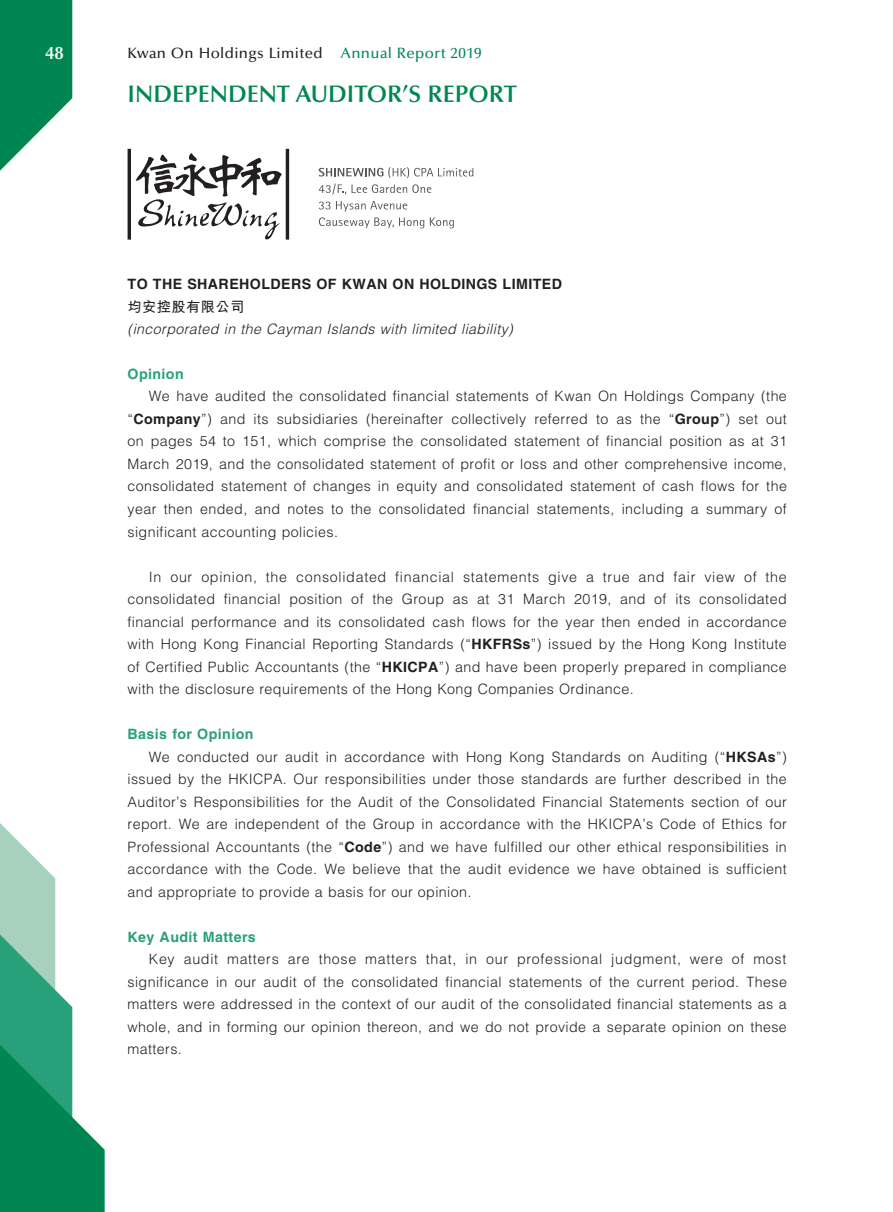
<style>
.page{position:relative;width:893px;height:1212px;background:#fff}
.page>*{position:absolute;margin:0;border:0;box-sizing:border-box;transform-origin:0 0}
.t1{font:600 24px "Optima LT Std";color:#008751}
.t2{font:600 18px "Optima LT Std";color:#fff}
.t3{font:500 15px "Optima LT Std";letter-spacing:.025em;color:#231f20}
.t4{font:300 14.25px/22.5px "Helvetica LT Std";letter-spacing:.03em;color:#231f20;text-align:justify}
.t5{font:italic 300 14.25px "Helvetica LT Std";letter-spacing:.03em;color:#231f20}
.t6{font:700 14.25px "Helvetica LT Std";letter-spacing:.03em;color:#231f20}
.t7{font:700 14.25px "Helvetica LT Std";letter-spacing:.03em;color:#28a079}
.t8{font:700 14.25px "M Hei HK";letter-spacing:.03em;color:#231f20}
.s1{color:#008751}
.s2{font-weight:700}
</style>
<div class="page">
<svg style="left:0;top:0;width:72px;height:171px"></svg>
<svg style="left:0;top:823px;width:105px;height:389px"></svg>
<svg style="left:319px;top:167px;width:154px;height:11px"></svg>
<svg style="left:319px;top:184px;width:112px;height:11px"></svg>
<svg style="left:319px;top:201px;width:105px;height:27px"></svg>
<svg style="left:430px;top:217px;width:24px;height:11px"></svg>
<svg style="left:128px;top:149px;width:161px;height:91px"></svg>
<p class="t2" style="left:45px;top:43px;width:20px">48</p>
<p class="t3" style="left:128px;top:45px;width:356px">Kwan On Holdings Limited <span class="s1">Annual Report 2019</span></p>
<h1 class="t1" style="left:128px;top:80px;width:391px">INDEPENDENT AUDITOR’S REPORT</h1>
<p class="t6" style="left:128px;top:275px;width:436px">TO THE SHAREHOLDERS OF KWAN ON HOLDINGS LIMITED</p>
<p class="t8" style="left:128px;top:297px;width:118px">均安控股有限公司</p>
<p class="t5" style="left:128px;top:320px;width:387px">(incorporated in the Cayman Islands with limited liability)</p>
<p class="t7" style="left:128px;top:365px;width:58px">Opinion</p>
<p class="t4" style="left:128px;top:385px;width:661px;text-indent:21px">We have audited the consolidated financial statements of Kwan On Holdings Company (the “<span class="s2">Company</span>”) and its subsidiaries (hereinafter collectively referred to as the “<span class="s2">Group</span>”) set out on pages 54 to 151, which comprise the consolidated statement of financial position as at 31<br>March 2019, and the consolidated statement of profit or loss and other comprehensive income, consolidated statement of changes in equity and consolidated statement of cash flows for the year then ended, and notes to the consolidated financial statements, including a summary of significant accounting policies.</p>
<p class="t4" style="left:128px;top:565px;width:661px;text-indent:21px">In our opinion, the consolidated financial statements give a true and fair view of the consolidated financial position of the Group as at 31 March 2019, and of its consolidated financial performance and its consolidated cash flows for the year then ended in accordance with Hong Kong Financial Reporting Standards (“<span class="s2">HKFRSs</span>”) issued by the Hong Kong Institute of Certified Public Accountants (the “<span class="s2">HKICPA</span>”) and have been properly prepared in compliance with the disclosure requirements of the Hong Kong Companies Ordinance.</p>
<p class="t7" style="left:128px;top:725px;width:127px">Basis for Opinion</p>
<p class="t4" style="left:149px;top:745px;width:639px">We conducted our audit in accordance with Hong Kong Standards on Auditing (“<span class="s2">HKSAs</span>”)</p>
<p class="t4" style="left:128px;top:767px;width:661px">issued by the HKICPA. Our responsibilities under those standards are further described in the</p>
<p class="t4" style="left:128px;top:790px;width:661px">Auditor’s Responsibilities for the Audit of the Consolidated Financial Statements section of our</p>
<p class="t4" style="left:128px;top:812px;width:661px">report. We are independent of the Group in accordance with the HKICPA’s Code of Ethics for</p>
<p class="t4" style="left:128px;top:835px;width:661px">Professional Accountants (the “<span class="s2">Code</span>”) and we have fulfilled our other ethical responsibilities in</p>
<p class="t4" style="left:128px;top:857px;width:661px">accordance with the Code. We believe that the audit evidence we have obtained is sufficient</p>
<p class="t4" style="left:128px;top:880px;width:345px">and appropriate to provide a basis for our opinion.</p>
<p class="t7" style="left:128px;top:928px;width:130px">Key Audit Matters</p>
<p class="t4" style="left:128px;top:947px;width:661px;text-indent:21px">Key audit matters are those matters that, in our professional judgment, were of most significance in our audit of the consolidated financial statements of the current period. These matters were addressed in the context of our audit of the consolidated financial statements as a whole, and in forming our opinion thereon, and we do not provide a separate opinion on these matters.</p>
</div>
